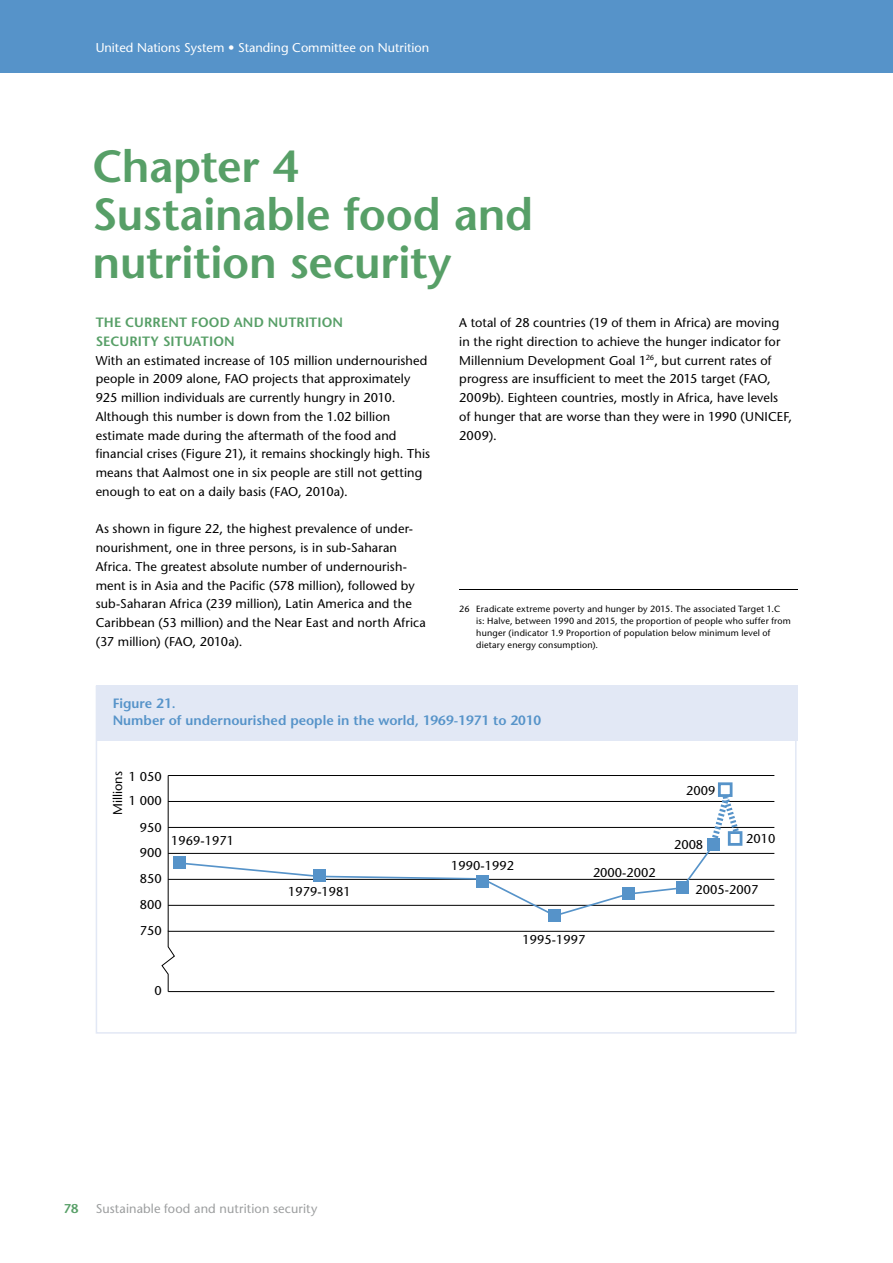
<style>
.page{position:relative;width:893px;height:1263px;background:#fff}
.page>*{position:absolute;margin:0;border:0;box-sizing:border-box;transform-origin:0 0}
.t1{font:600 45px/48px "Stone Sans Std";letter-spacing:-.005em;color:#579f67}
.t2{font:600 13.5px/16.2px "Stone Sans Std";color:#5693c9}
.t3{font:600 13.5px/18.8px "Stone Sans Std";letter-spacing:.01em;color:#579f67}
.t4{font:500 12.75px/18.8px "Stone Sans Std";letter-spacing:.01em;color:#000}
.t5{font:500 12.75px "Stone Sans Std";color:#fff}
.t6{font:500 12.75px "Stone Sans Std";letter-spacing:.01em;color:#9c9e9f}
.t7{font:600 12.75px "Stone Sans Std";color:#579f67}
.t8{font:500 9px/12px "Stone Sans Std";letter-spacing:.02em;color:#000}
</style>
<div class="page">
<div style="left:0;top:0;width:893px;height:72px;background:#5693c9"></div>
<svg style="left:96px;top:686px;width:700px;height:348px"></svg>
<hr style="left:168px;top:775px;width:1px;height:156px;background:#000">
<svg style="left:161px;top:930px;width:14px;height:62px"></svg>
<hr style="left:168px;top:991px;width:606px;height:1px;background:#000">
<hr style="left:168px;top:931px;width:606px;height:1px;background:#000">
<hr style="left:168px;top:905px;width:606px;height:1px;background:#000">
<hr style="left:168px;top:879px;width:606px;height:1px;background:#000">
<hr style="left:168px;top:853px;width:606px;height:1px;background:#000">
<hr style="left:168px;top:827px;width:606px;height:1px;background:#000">
<hr style="left:168px;top:801px;width:606px;height:1px;background:#000">
<hr style="left:168px;top:775px;width:606px;height:1px;background:#000">
<div style="left:549px;top:909px;width:12px;height:13px;background:#5693c9"></div>
<div style="left:718px;top:782px;width:14px;height:15px;border:3px solid #5693c9"></div>
<svg style="left:173px;top:789px;width:570px;height:128px"></svg>
<div style="left:728px;top:831px;width:14px;height:15px;border:3px solid #5693c9"></div>
<hr style="left:459px;top:590px;width:338px;height:1px;background:#000">
<p class="t5" style="left:96px;top:40px;width:335px">United Nations System • Standing Committee on Nutrition</p>
<p class="t1" style="left:92px;top:142px;width:442px">Chapter 4<br>Sustainable food and nutrition security</p>
<p class="t3" style="left:96px;top:313px;width:249px">THE CURRENT FOOD AND NUTRITION<br>SECURITY SITUATION</p>
<p class="t4" style="left:96px;top:351px;width:336px">With an estimated increase of 105 million undernourished people in 2009 alone, FAO projects that approximately 925 million individuals are currently hungry in 2010.<br>Although this number is down from the 1.02 billion estimate made during the aftermath of the food and financial crises (Figure 21), it remains shockingly high. This means that Aalmost one in six people are still not getting enough to eat on a daily basis (FAO, 2010a).</p>
<p class="t4" style="left:96px;top:520px;width:332px">As shown in figure 22, the highest prevalence of under&shy;nourishment, one in three persons, is in sub-Saharan Africa. The greatest absolute number of undernourish&shy;ment is in Asia and the Pacific (578 million), followed by sub-Saharan Africa (239 million), Latin America and the Caribbean (53 million) and the Near East and north Africa (37 million) (FAO, 2010a).</p>
<p class="t4" style="left:459px;top:313px;width:335px">A total of 28 countries (19 of them in Africa) are moving in the right direction to achieve the hunger indicator for Millennium Development Goal 1<sup>26</sup>, but current rates of progress are insufficient to meet the 2015 target (FAO, 2009b). Eighteen countries, mostly in Africa, have levels of hunger that are worse than they were in 1990 (UNICEF, 2009).</p>
<p class="t8" style="left:476px;top:603px;width:316px;text-indent:-17px">26 Eradicate extreme poverty and hunger by 2015. The associated Target 1.C is: Halve, between 1990 and 2015, the proportion of people who suffer from hunger (indicator 1.9 Proportion of population below minimum level of dietary energy consumption).</p>
<p class="t2" style="left:113px;top:695px;width:430px">Figure 21.<br>Number of undernourished people in the world, 1969-1971 to 2010</p>
<p class="t4" style="left:109px;top:815px;width:45px;rotate:-90deg">Millions</p>
<p class="t4" style="left:129px;top:765px;width:34px;line-height:23.9px">1 050<br>1 000</p>
<p class="t4" style="left:140px;top:815px;width:23px;line-height:24.8px">950<br>900</p>
<p class="t4" style="left:140px;top:865px;width:23px;line-height:26.2px;text-align:justify">850<br>800<br>750</p>
<p class="t4" style="left:171px;top:832px;width:64px">1969-1971</p>
<p class="t4" style="left:154px;top:981px;width:9px">0</p>
<p class="t4" style="left:288px;top:882px;width:64px">1979-1981</p>
<p class="t4" style="left:451px;top:856px;width:64px">1990-1992</p>
<p class="t4" style="left:593px;top:863px;width:64px">2000-2002</p>
<p class="t4" style="left:523px;top:930px;width:64px">1995-1997</p>
<p class="t4" style="left:686px;top:781px;width:31px">2009</p>
<p class="t4" style="left:674px;top:835px;width:31px">2008</p>
<p class="t4" style="left:746px;top:829px;width:31px">2010</p>
<p class="t4" style="left:695px;top:880px;width:64px">2005-2007</p>
<p class="t7" style="left:64px;top:1201px;width:16px">78</p>
<p class="t6" style="left:96px;top:1201px;width:223px">Sustainable food and nutrition security</p>
</div>
